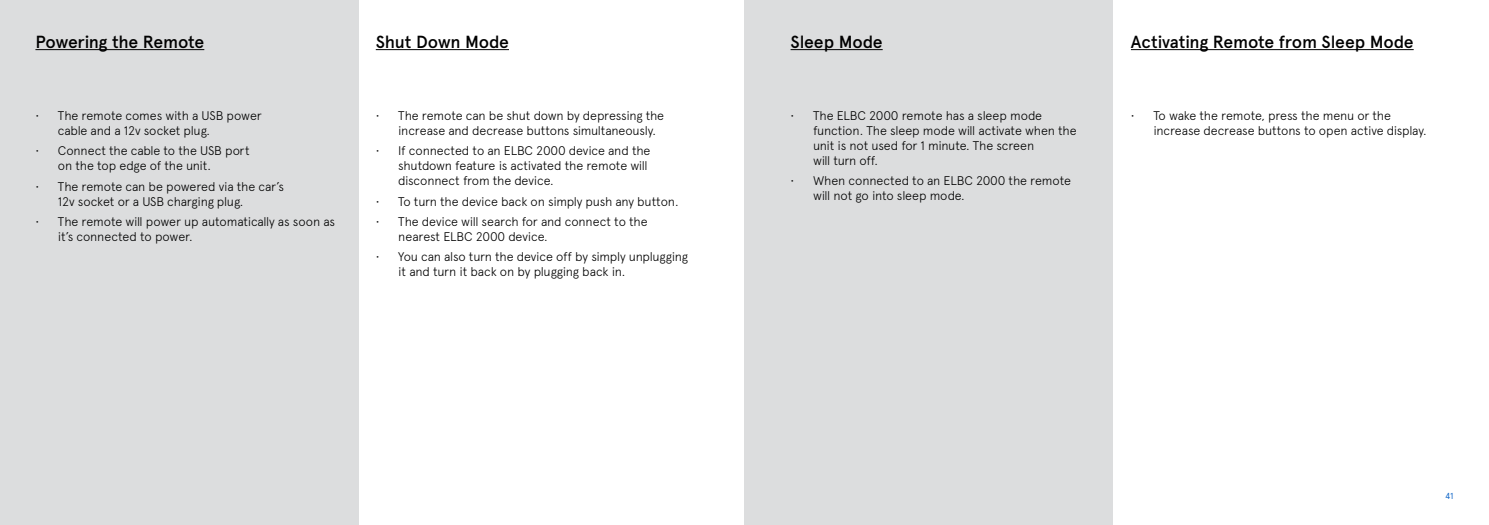
<style>
.page{position:relative;width:1489px;height:525px;background:#fff}
.page>*{position:absolute;margin:0;border:0;box-sizing:border-box;transform-origin:0 0}
.t1{font:500 17.5px "Apercu";letter-spacing:-.015em;color:#000}
.t2{font:300 12.5px/15px "Apercu";letter-spacing:-.01em;color:#000}
.t3{font:8.75px "Apercu";color:#1569c9}
</style>
<div class="page">
<div style="left:0;top:0;width:359px;height:524px;background:#dcddde"></div>
<div style="left:744px;top:0;width:369px;height:524px;background:#dcddde"></div>
<hr style="left:35px;top:49px;width:169px;height:1px;background:#000">
<hr style="left:376px;top:49px;width:133px;height:1px;background:#000">
<hr style="left:790px;top:49px;width:92px;height:1px;background:#000">
<hr style="left:1130px;top:49px;width:283px;height:1px;background:#000">
<h1 class="t1" style="left:35px;top:31px;width:170px">Powering the Remote</h1>
<h1 class="t1" style="left:376px;top:31px;width:135px">Shut Down Mode</h1>
<h1 class="t1" style="left:790px;top:31px;width:94px">Sleep Mode</h1>
<h1 class="t1" style="left:1130px;top:31px;width:284px">Activating Remote from Sleep Mode</h1>
<p class="t2" style="left:58px;top:108px;width:205px;text-indent:-22px">• The remote comes with a USB power cable and a 12v socket plug.</p>
<p class="t2" style="left:58px;top:143px;width:193px;text-indent:-22px">• Connect the cable to the USB port on the top edge of the unit.</p>
<p class="t2" style="left:58px;top:179px;width:227px;text-indent:-22px">• The remote can be powered via the car’s<br>12v socket or a USB charging plug.</p>
<p class="t2" style="left:58px;top:214px;width:279px;text-indent:-22px">• The remote will power up automatically as soon as it’s connected to power.</p>
<p class="t2" style="left:398px;top:108px;width:267px;text-indent:-22px">• The remote can be shut down by depressing the increase and decrease buttons simultaneously.</p>
<p class="t2" style="left:398px;top:143px;width:254px;text-indent:-22px">• If connected to an ELBC 2000 device and the shutdown feature is activated the remote will disconnect from the device.</p>
<p class="t2" style="left:376px;top:193px;width:304px">• To turn the device back on simply push any button.</p>
<p class="t2" style="left:398px;top:214px;width:251px;text-indent:-22px">• The device will search for and connect to the nearest ELBC 2000 device.</p>
<p class="t2" style="left:398px;top:249px;width:291px;text-indent:-22px">• You can also turn the device off by simply unplugging it and turn it back on by plugging back in.</p>
<p class="t2" style="left:813px;top:108px;width:265px;text-indent:-22px">• The ELBC 2000 remote has a sleep mode function. The sleep mode will activate when the unit is not used for 1 minute. The screen<br>will turn off.</p>
<p class="t2" style="left:813px;top:173px;width:259px;text-indent:-22px">• When connected to an ELBC 2000 the remote will not go into sleep mode.</p>
<p class="t2" style="left:1153px;top:108px;width:275px;text-indent:-22px">• To wake the remote, press the menu or the increase decrease buttons to open active display.</p>
<p class="t3" style="left:1444px;top:490px;width:10px">41</p>
</div>
